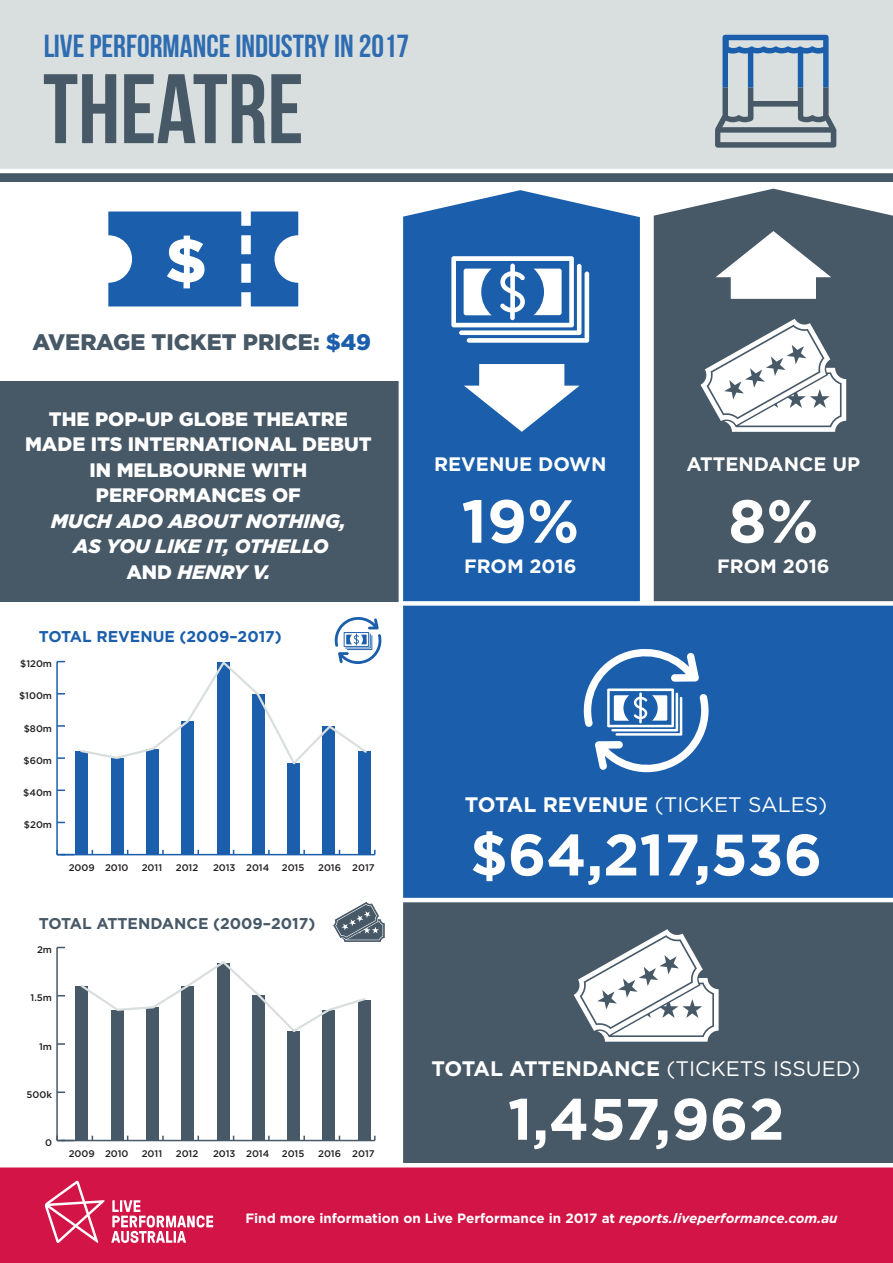
<style>
.page{position:relative;width:893px;height:1263px;background:#fff}
.page>*{position:absolute;margin:0;border:0;box-sizing:border-box;transform-origin:0 0}
.t1{font:98.4px "Bebas Neue";color:#475866}
.t2{font:900 61.65px "Gotham";color:#fff}
.t3{font:700 60.6px "Gotham";color:#fff}
.t4{font:700 58.35px "Gotham";color:#fff}
.t5{font:31.95px "Bebas Neue";color:#1b5fac}
.t6{font:900 22.5px "Gotham";color:#475866}
.t7{font:700 21px "Gotham";color:#fff}
.t8{font:21px "Gotham";color:#fff}
.t9{font:900 19.5px/25.5px "Gotham";color:#fff;text-align:center}
.t10{font:italic 900 19.5px/25.5px "Gotham";color:#fff;text-align:center}
.t11{font:700 19.5px "Gotham";color:#fff}
.t12{font:700 19.35px "Gotham";color:#fff}
.t13{font:700 15.6px "Gotham";color:#475866}
.t14{font:700 15.6px "Gotham";color:#1b5fac}
.t15{font:700 13.5px "Gotham";color:#fff}
.t16{font:500 9.6px "Gotham";color:#231f20}
.s1{color:#1b5fac}
.s2{font-style:normal}
.s3{font-weight:700}
.s4{font-weight:400}
.s5{font-style:italic}
</style>
<div class="page">
<div style="left:0;top:382px;width:401px;height:220px;background:#475866"></div>
<div style="left:0;top:1165px;width:893px;height:98px;background:#d21446"></div>
<svg style="left:45px;top:1181px;width:168px;height:62px"></svg>
<div style="left:0;top:0;width:893px;height:172px;background:#d9dfdf"></div>
<div style="left:654px;top:189px;width:239px;height:412px;background:#475866"></div>
<div style="left:403px;top:190px;width:237px;height:411px;background:#1b5fac"></div>
<div style="left:401px;top:603px;width:492px;height:297px;background:#1b5fac"></div>
<div style="left:401px;top:900px;width:492px;height:265px;background:#475866"></div>
<div style="left:0;top:171px;width:893px;height:10px;background:#475866"></div>
<svg style="left:583px;top:649px;width:126px;height:123px"></svg>
<hr style="left:0;top:1163px;width:893px;height:4px;background:#fff">
<hr style="left:401px;top:898px;width:492px;height:4px;background:#fff">
<div style="left:401px;top:601px;width:492px;height:5px;background:#fff"></div>
<hr style="left:0;top:169px;width:893px;height:4px;background:#fff">
<hr style="left:399px;top:189px;width:4px;height:976px;background:#fff">
<svg style="left:574px;top:929px;width:145px;height:113px"></svg>
<svg style="left:451px;top:256px;width:138px;height:87px"></svg>
<svg style="left:700px;top:319px;width:146px;height:113px"></svg>
<svg style="left:715px;top:231px;width:116px;height:68px"></svg>
<svg style="left:464px;top:364px;width:116px;height:68px"></svg>
<svg style="left:333px;top:902px;width:52px;height:40px"></svg>
<hr style="left:57px;top:854px;width:318px;height:1px;background:#1b5fac">
<hr style="left:56px;top:662px;width:2px;height:193px;background:#1b5fac">
<svg style="left:57px;top:789px;width:8px;height:2px"></svg>
<svg style="left:57px;top:757px;width:8px;height:2px"></svg>
<svg style="left:57px;top:725px;width:8px;height:2px"></svg>
<div style="left:75px;top:751px;width:13px;height:104px;background:#1b5fac"></div>
<div style="left:111px;top:758px;width:12px;height:97px;background:#1b5fac"></div>
<div style="left:146px;top:749px;width:13px;height:106px;background:#1b5fac"></div>
<div style="left:181px;top:721px;width:13px;height:134px;background:#1b5fac"></div>
<div style="left:217px;top:662px;width:12px;height:193px;background:#1b5fac"></div>
<div style="left:252px;top:694px;width:13px;height:161px;background:#1b5fac"></div>
<div style="left:287px;top:763px;width:13px;height:92px;background:#1b5fac"></div>
<div style="left:323px;top:727px;width:12px;height:128px;background:#1b5fac"></div>
<div style="left:358px;top:751px;width:13px;height:104px;background:#1b5fac"></div>
<svg style="left:56px;top:850px;width:18px;height:5px"></svg>
<hr style="left:57px;top:1140px;width:318px;height:1px;background:#475866">
<hr style="left:56px;top:947px;width:2px;height:193px;background:#475866">
<svg style="left:57px;top:1091px;width:8px;height:2px"></svg>
<svg style="left:58px;top:1043px;width:7px;height:2px"></svg>
<div style="left:75px;top:986px;width:13px;height:154px;background:#475866"></div>
<div style="left:111px;top:1010px;width:12px;height:130px;background:#475866"></div>
<div style="left:146px;top:1007px;width:13px;height:133px;background:#475866"></div>
<div style="left:181px;top:986px;width:13px;height:154px;background:#475866"></div>
<div style="left:217px;top:963px;width:12px;height:177px;background:#475866"></div>
<div style="left:252px;top:995px;width:13px;height:145px;background:#475866"></div>
<div style="left:287px;top:1031px;width:13px;height:109px;background:#475866"></div>
<div style="left:323px;top:1010px;width:12px;height:130px;background:#475866"></div>
<div style="left:358px;top:1000px;width:13px;height:140px;background:#475866"></div>
<svg style="left:56px;top:1136px;width:18px;height:5px"></svg>
<svg style="left:80px;top:617px;width:302px;height:150px"></svg>
<svg style="left:80px;top:961px;width:286px;height:73px"></svg>
<svg style="left:108px;top:212px;width:190px;height:94px;background:#3974b7"></svg>
<svg style="left:715px;top:35px;width:121px;height:113px"></svg>
<h3 class="t5" style="left:43px;top:28px;width:368px">LIVE PERFORMANCE INDUSTRY IN 2017</h3>
<h1 class="t1" style="left:43px;top:55px;width:262px">THEATRE</h1>
<h2 class="t2" style="left:165px;top:218px;width:43px">$</h2>
<h3 class="t6" style="left:33px;top:327px;width:340px">AVERAGE TICKET PRICE: <span class="s1">$49</span></h3>
<h3 class="t9" style="left:25px;top:406px;width:348px">THE POP-UP GLOBE THEATRE<br>MADE ITS INTERNATIONAL DEBUT<br>IN MELBOURNE WITH<br>PERFORMANCES OF</h3>
<h3 class="t10" style="left:51px;top:508px;width:296px">MUCH ADO ABOUT NOTHING,<br>AS YOU LIKE IT, OTHELLO<br><span class="s2">AND</span> HENRY V.</h3>
<h3 class="t14" style="left:39px;top:626px;width:245px">TOTAL REVENUE (2009–2017)</h3>
<p class="t16" style="left:20px;top:657px;width:33px">$120m</p>
<p class="t16" style="left:19px;top:690px;width:34px">$100m</p>
<p class="t16" style="left:24px;top:722px;width:30px">$80m</p>
<p class="t16" style="left:24px;top:754px;width:30px">$60m</p>
<p class="t16" style="left:23px;top:786px;width:30px">$40m</p>
<p class="t16" style="left:24px;top:818px;width:30px">$20m</p>
<p class="t16" style="left:69px;top:862px;width:61px">2009 2010</p>
<p class="t16" style="left:142px;top:862px;width:22px">2011</p>
<p class="t16" style="left:176px;top:862px;width:24px">2012</p>
<p class="t16" style="left:213px;top:862px;width:58px">2013 2014</p>
<p class="t16" style="left:282px;top:862px;width:24px">2015</p>
<p class="t16" style="left:318px;top:862px;width:58px">2016 2017</p>
<h3 class="t13" style="left:39px;top:913px;width:278px">TOTAL ATTENDANCE (2009–2017)</h3>
<p class="t16" style="left:37px;top:943px;width:17px">2m</p>
<p class="t16" style="left:31px;top:992px;width:23px">1.5m</p>
<p class="t16" style="left:39px;top:1040px;width:14px">1m</p>
<p class="t16" style="left:27px;top:1088px;width:27px">500k</p>
<p class="t16" style="left:45px;top:1136px;width:8px">0</p>
<p class="t16" style="left:69px;top:1147px;width:61px">2009 2010</p>
<p class="t16" style="left:142px;top:1147px;width:22px">2011</p>
<p class="t16" style="left:176px;top:1147px;width:24px">2012</p>
<p class="t16" style="left:213px;top:1147px;width:58px">2013 2014</p>
<p class="t16" style="left:282px;top:1147px;width:24px">2015</p>
<p class="t16" style="left:318px;top:1147px;width:58px">2016 2017</p>
<h3 class="t11" style="left:434px;top:451px;width:174px">REVENUE DOWN</h3>
<h3 class="t3" style="left:461px;top:481px;width:119px">19%</h3>
<h3 class="t12" style="left:464px;top:553px;width:114px">FROM 2016</h3>
<h3 class="t11" style="left:687px;top:451px;width:175px">ATTENDANCE UP</h3>
<h3 class="t3" style="left:728px;top:481px;width:92px">8%</h3>
<h3 class="t12" style="left:717px;top:553px;width:114px">FROM 2016</h3>
<h3 class="t8" style="left:465px;top:791px;width:364px"><span class="s3">TOTAL REVENUE</span> (TICKET SALES)</h3>
<h3 class="t4" style="left:470px;top:816px;width:354px">$64,217,536</h3>
<h3 class="t7" style="left:432px;top:1054px;width:431px">TOTAL ATTENDANCE <span class="s4">(TICKETS ISSUED)</span></h3>
<h3 class="t4" style="left:508px;top:1080px;width:278px">1,457,962</h3>
<h3 class="t15" style="left:245px;top:1209px;width:594px">Find more information on Live Performance in 2017 at <span class="s5">reports.liveperformance.com.au</span></h3>
</div>
